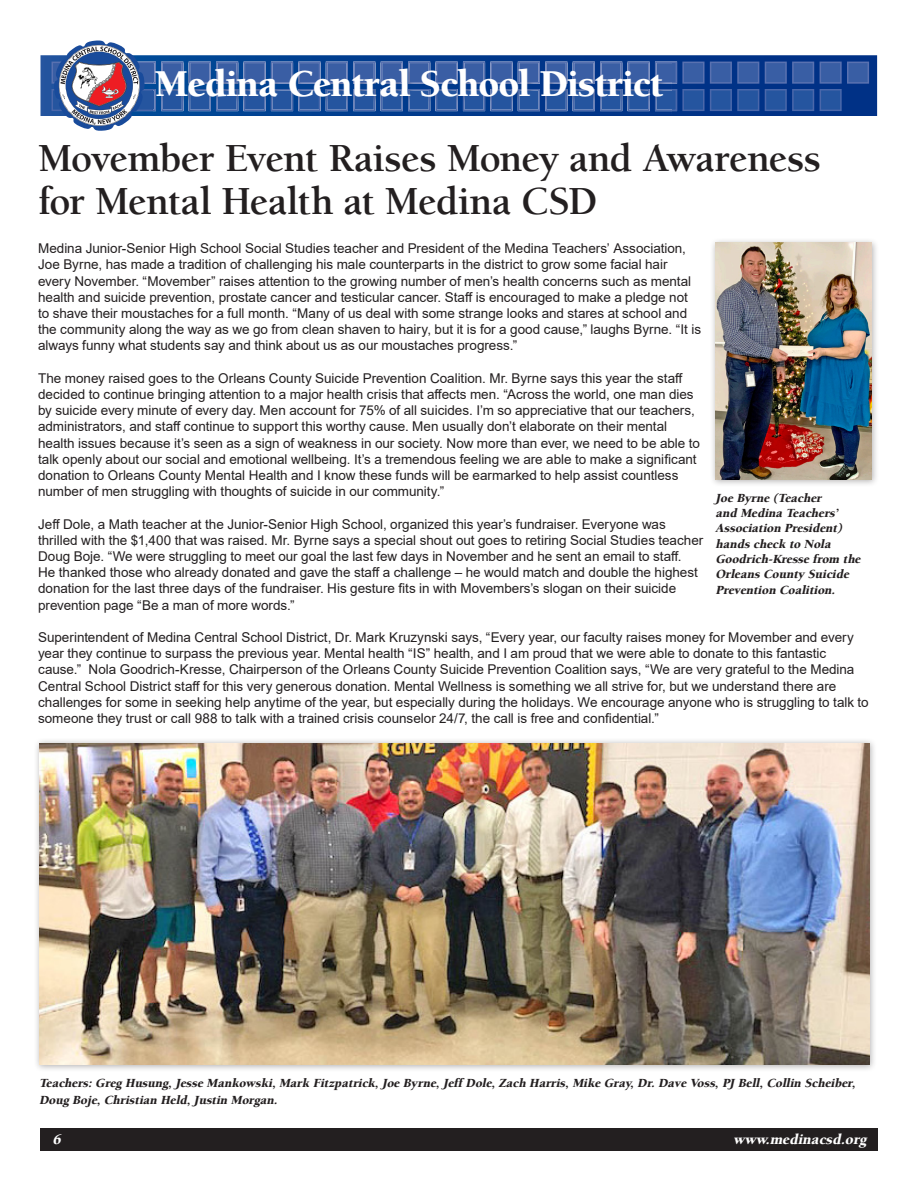
<style>
.page{position:relative;width:918px;height:1188px;background:#fff}
.page>*{position:absolute;margin:0;border:0;box-sizing:border-box;transform-origin:0 0}
.t1{font:700 40.5px/43.5px "Berkeley";letter-spacing:-.02em;color:#231f20}
.t2{font:900 39px "Berkeley";letter-spacing:-.025em;color:#fff}
.t3{font:italic 900 15px "Berkeley";color:#fff}
.t4{font:13.5px/16.2px "Arial";letter-spacing:-.005em;color:#231f20}
.t5{font:italic 900 12.75px/15.3px "Berkeley";color:#231f20}
</style>
<div class="page">
<div style="left:40px;top:1129px;width:838px;height:22px;background:#231f20"></div>
<img style="left:40px;top:55px;width:837px;height:61px">
<svg style="left:189px;top:62px;width:49px;height:1px"></svg>
<svg style="left:244px;top:62px;width:76px;height:1px"></svg>
<svg style="left:326px;top:62px;width:49px;height:1px"></svg>
<svg style="left:381px;top:62px;width:49px;height:1px"></svg>
<svg style="left:436px;top:62px;width:76px;height:1px"></svg>
<svg style="left:518px;top:62px;width:49px;height:1px"></svg>
<svg style="left:573px;top:62px;width:49px;height:1px"></svg>
<svg style="left:628px;top:62px;width:131px;height:49px;background:#29529c"></svg>
<svg style="left:765px;top:62px;width:49px;height:49px;background:#2b549d"></svg>
<svg style="left:820px;top:62px;width:49px;height:49px;background:#224c98"></svg>
<img style="left:183px;top:63px;width:489px;height:51px">
<svg style="left:52px;top:40px;width:131px;height:91px"></svg>
<img style="left:153px;top:89px;width:3px;height:22px">
<img style="left:161px;top:63px;width:22px;height:21px">
<img style="left:161px;top:89px;width:22px;height:22px">
<img style="left:189px;top:63px;width:22px;height:21px">
<img style="left:189px;top:89px;width:22px;height:22px">
<img style="left:216px;top:63px;width:22px;height:21px">
<img style="left:216px;top:89px;width:22px;height:22px">
<img style="left:244px;top:63px;width:22px;height:21px">
<img style="left:244px;top:89px;width:22px;height:22px">
<img style="left:271px;top:63px;width:22px;height:21px">
<img style="left:271px;top:89px;width:22px;height:22px">
<img style="left:298px;top:63px;width:22px;height:21px">
<img style="left:298px;top:89px;width:22px;height:22px">
<img style="left:326px;top:63px;width:22px;height:21px">
<img style="left:326px;top:89px;width:22px;height:22px">
<img style="left:353px;top:63px;width:22px;height:21px">
<img style="left:353px;top:89px;width:22px;height:22px">
<img style="left:381px;top:63px;width:22px;height:21px">
<img style="left:381px;top:89px;width:22px;height:22px">
<img style="left:408px;top:63px;width:22px;height:21px">
<img style="left:408px;top:89px;width:22px;height:22px">
<img style="left:436px;top:63px;width:22px;height:21px">
<img style="left:436px;top:89px;width:22px;height:22px">
<img style="left:463px;top:63px;width:22px;height:21px">
<img style="left:463px;top:89px;width:22px;height:22px">
<img style="left:490px;top:63px;width:22px;height:21px">
<img style="left:490px;top:89px;width:22px;height:22px">
<img style="left:518px;top:63px;width:22px;height:21px">
<img style="left:518px;top:89px;width:22px;height:22px">
<img style="left:545px;top:63px;width:22px;height:21px">
<img style="left:545px;top:89px;width:22px;height:22px">
<img style="left:573px;top:63px;width:22px;height:21px">
<img style="left:573px;top:89px;width:22px;height:22px">
<img style="left:600px;top:63px;width:22px;height:21px">
<img style="left:600px;top:89px;width:22px;height:22px">
<img style="left:628px;top:63px;width:22px;height:21px">
<img style="left:628px;top:89px;width:22px;height:22px">
<img style="left:655px;top:63px;width:17px;height:21px">
<img style="left:655px;top:89px;width:17px;height:22px">
<div style="left:34px;top:738px;width:843px;height:334px;background:#231f20;opacity:.35"></div>
<img style="left:39px;top:743px;width:830px;height:321px">
<div style="left:710px;top:237px;width:169px;height:250px;background:#231f20;opacity:.35"></div>
<img style="left:716px;top:243px;width:156px;height:237px">
<h2 class="t2" style="left:155px;top:64px;width:510px">Medina Central School District</h2>
<p class="t1" style="left:38px;top:137px;width:785px">Movember Event Raises Money and Awareness for Mental Health at Medina CSD</p>
<p class="t4" style="left:38px;top:240px;width:665px">Medina Junior-Senior High School Social Studies teacher and President of the Medina Teachers’ Association, Joe Byrne, has made a tradition of challenging his male counterparts in the district to grow some facial hair every November. “Movember” raises attention to the growing number of men’s health concerns such as mental health and suicide prevention, prostate cancer and testicular cancer. Staff is encouraged to make a pledge not to shave their moustaches for a full month. “Many of us deal with some strange looks and stares at school and the community along the way as we go from clean shaven to hairy, but it is for a good cause,” laughs Byrne. “It is always funny what students say and think about us as our moustaches progress.”</p>
<p class="t4" style="left:38px;top:370px;width:663px">The money raised goes to the Orleans County Suicide Prevention Coalition. Mr. Byrne says this year the staff decided to continue bringing attention to a major health crisis that affects men. “Across the world, one man dies by suicide every minute of every day. Men account for 75% of all suicides. I’m so appreciative that our teachers, administrators, and staff continue to support this worthy cause. Men usually don’t elaborate on their mental health issues because it’s seen as a sign of weakness in our society. Now more than ever, we need to be able to talk openly about our social and emotional wellbeing. It’s a tremendous feeling we are able to make a significant donation to Orleans County Mental Health and I know these funds will be earmarked to help assist countless number of men struggling with thoughts of suicide in our community.”</p>
<p class="t4" style="left:38px;top:516px;width:667px">Jeff Dole, a Math teacher at the Junior-Senior High School, organized this year’s fundraiser. Everyone was thrilled with the $1,400 that was raised. Mr. Byrne says a special shout out goes to retiring Social Studies teacher Doug Boje. “We were struggling to meet our goal the last few days in November and he sent an email to staff.<br>He thanked those who already donated and gave the staff a challenge – he would match and double the highest donation for the last three days of the fundraiser. His gesture fits in with Movembers’s slogan on their suicide prevention page “Be a man of more words.”</p>
<p class="t4" style="left:38px;top:629px;width:832px">Superintendent of Medina Central School District, Dr. Mark Kruzynski says, “Every year, our faculty raises money for Movember and every year they continue to surpass the previous year. Mental health “IS” health, and I am proud that we were able to donate to this fantastic cause.” Nola Goodrich-Kresse, Chairperson of the Orleans County Suicide Prevention Coalition says, “We are very grateful to the Medina Central School District staff for this very generous donation. Mental Wellness is something we all strive for, but we understand there are challenges for some in seeking help anytime of the year, but especially during the holidays. We encourage anyone who is struggling to talk to someone they trust or call 988 to talk with a trained crisis counselor 24/7, the call is free and confidential.”</p>
<p class="t5" style="left:716px;top:490px;width:149px">Joe Byrne (Teacher<br>and Medina Teachers’<br>Association President) hands check to Nola<br>Goodrich-Kresse from the<br>Orleans County Suicide<br>Prevention Coalition.</p>
<p class="t5" style="left:39px;top:1075px;width:821px;line-height:16.5px">Teachers:Greg Husung,Jesse Mankowski,Mark Fitzpatrick,Joe Byrne,Jeff Dole,Zach Harris,Mike Gray,Dr.Dave Voss,PJ Bell,Collin Scheiber,<br>Doug Boj e,Christian Held,Justin Morgan.</p>
<p class="t3" style="left:52px;top:1131px;width:13px">6</p>
<p class="t3" style="left:733px;top:1131px;width:135px">www.medinacsd.org</p>
</div>
